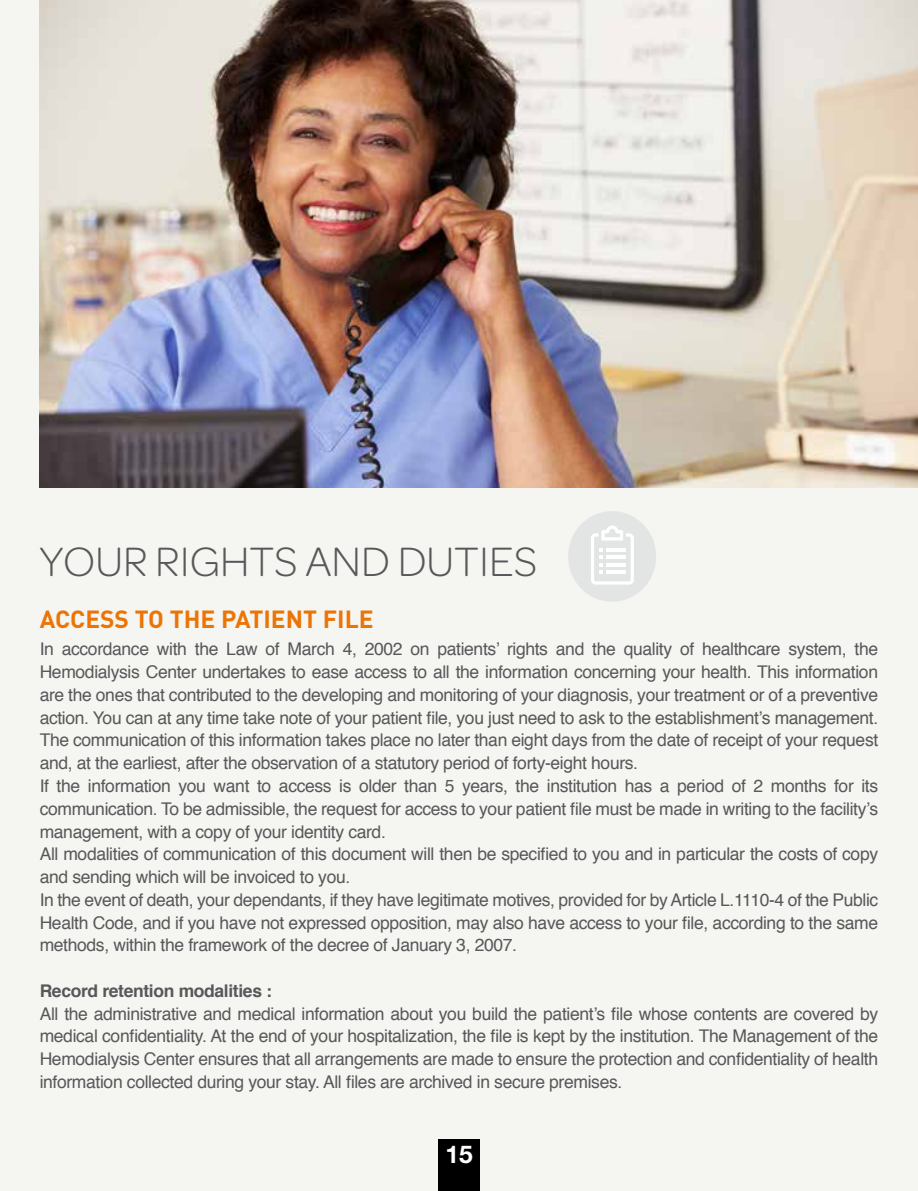
<style>
.page{position:relative;width:918px;height:1191px;background:#f5f5f2}
.page>*{position:absolute;margin:0;border:0;box-sizing:border-box;transform-origin:0 0}
.t1{font:300 43.75px "Omnes";color:#58585a}
.t2{font:700 24.5px "DIN";color:#ec7405}
.t3{font:700 24.5px "Helvetica Neue";color:#fff}
.t4{font:17.5px/22.8px "Helvetica";letter-spacing:-.02em;color:#58585a}
.t5{font:700 17.5px "Helvetica";letter-spacing:-.02em;color:#58585a}
</style>
<div class="page">
<div style="left:438px;top:1138px;width:42px;height:53px;background:#000"></div>
<div style="left:568px;top:511px;width:88px;height:90px;background:#e3e4e4;border-radius:50%"></div>
<svg style="left:591px;top:525px;width:43px;height:59px"></svg>
<img style="left:40px;top:0;width:878px;height:487px">
<h1 class="t1" style="left:40px;top:537px;width:499px">YOUR RIGHTS AND DUTIES</h1>
<h2 class="t2" style="left:40px;top:603px;width:335px">ACCESS TO THE PATIENT FILE</h2>
<p class="t4" style="left:40px;top:638px;width:840px">In accordance with the Law of March 4, 2002 on patients’ rights and the quality of healthcare system, the Hemodialysis Center undertakes to ease access to all the information concerning your health. This information are the ones that contributed to the developing and monitoring of your diagnosis, your treatment or of a preventive action. You can at any time take note of your patient file, you just need to ask to the establishment’s management.<br>The communication of this information takes place no later than eight days from the date of receipt of your request and, at the earliest, after the observation of a statutory period of forty-eight hours.<br>If the information you want to access is older than 5 years, the institution has a period of 2 months for its communication. To be admissible, the request for access to your patient file must be made in writing to the facility’s management, with a copy of your identity card.<br>All modalities of communication of this document will then be specified to you and in particular the costs of copy and sending which will be invoiced to you.<br>In the event of death, your dependants, if they have legitimate motives, provided for by Article L.1110-4 of the Public Health Code, and if you have not expressed opposition, may also have access to your file, according to the same methods, within the framework of the decree of January 3, 2007.</p>
<p class="t5" style="left:40px;top:976px;width:234px">Record retention modalities :</p>
<p class="t4" style="left:40px;top:1002px;width:840px;text-align:justify">All the administrative and medical information about you build the patient’s file whose contents are covered by medical confidentiality. At the end of your hospitalization, the file is kept by the institution. The Management of the Hemodialysis Center ensures that all arrangements are made to ensure the protection and confidentiality of health information collected during your stay. All files are archived in secure premises.</p>
<h2 class="t3" style="left:445px;top:1139px;width:29px">15</h2>
</div>
